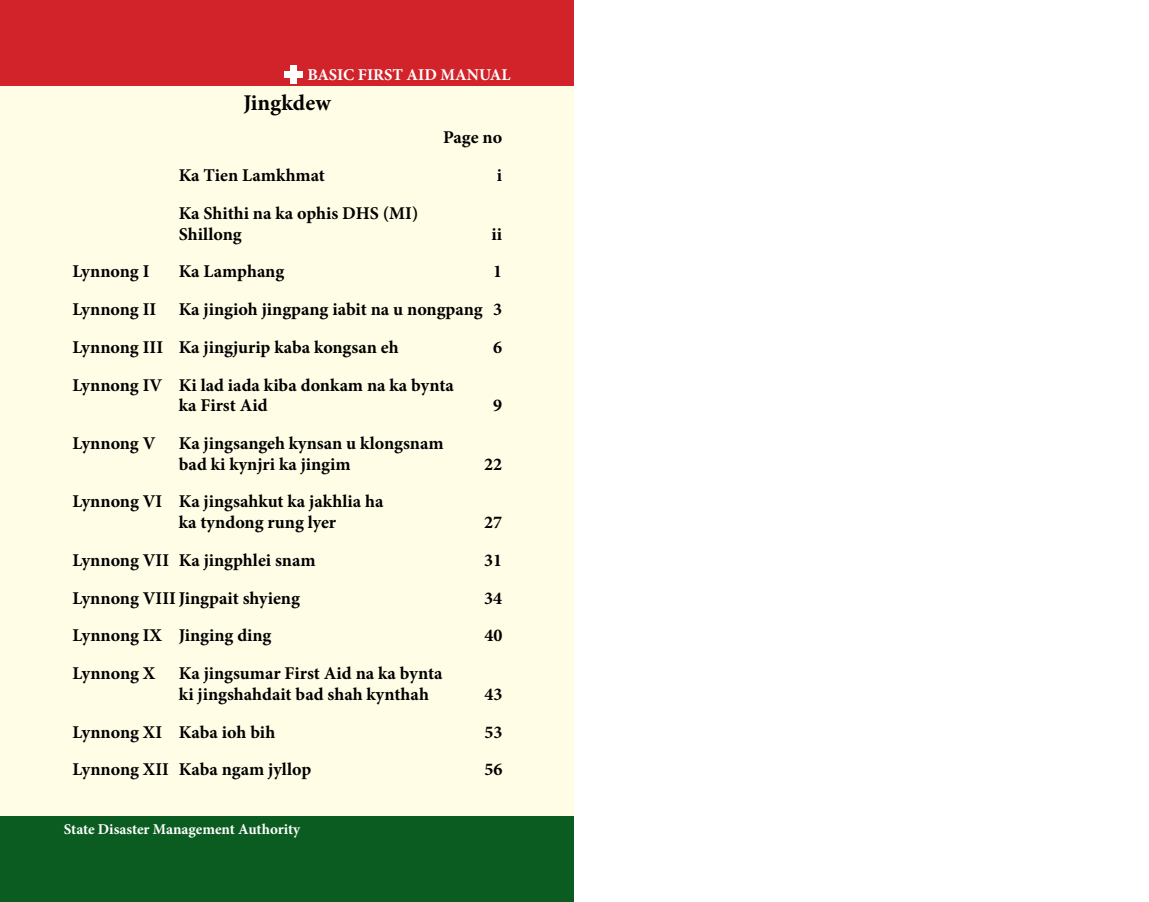
<style>
.page{position:relative;width:1149px;height:902px;background:#fff}
.page>*{position:absolute;margin:0;border:0;box-sizing:border-box;transform-origin:0 0}
.t1{font:700 22.5px "Minion Pro";color:#000}
.t2{font:700 18px/20.7px "Minion Pro";color:#000}
.t3{font:700 16.5px "Minion Pro";color:#fff}
.t4{font:700 15px "Minion Pro";letter-spacing:-.005em;color:#fff}
</style>
<div class="page">
<div style="left:0;top:0;width:574px;height:901px;background:#fffde5"></div>
<div style="left:0;top:0;width:574px;height:85px;background:#d2232a"></div>
<div style="left:0;top:816px;width:574px;height:85px;background:#0b5c20"></div>
<svg style="left:290px;top:65px;width:6px;height:6px"></svg>
<div style="left:296px;top:71px;width:7px;height:7px;background:#fff"></div>
<svg style="left:290px;top:78px;width:6px;height:6px"></svg>
<div style="left:290px;top:71px;width:6px;height:7px;background:#fff"></div>
<div style="left:284px;top:71px;width:6px;height:7px;background:#fff"></div>
<p class="t3" style="left:307px;top:63px;width:204px">BASIC FIRST AID MANUAL</p>
<p class="t1" style="left:243px;top:87px;width:89px">Jingkdew</p>
<p class="t2" style="left:443px;top:127px;width:61px">Page no</p>
<p class="t2" style="left:179px;top:165px;width:148px">Ka Tien Lamkhmat</p>
<p class="t2" style="left:496px;top:165px;width:7px">i</p>
<p class="t2" style="left:179px;top:202px;width:241px">Ka Shithi na ka ophis DHS (MI)<br>Shillong</p>
<p class="t2" style="left:491px;top:223px;width:12px">ii</p>
<p class="t2" style="left:72px;top:261px;width:79px">Lynnong I</p>
<p class="t2" style="left:179px;top:261px;width:107px">Ka Lamphang</p>
<p class="t2" style="left:72px;top:252px;width:431px;line-height:37.7px;text-align:justify;text-indent:420px">1<br>Lynnong II Ka jingioh jingpang iabit na u nongpang 3<br>Lynnong III Ka jingjurip kaba kongsan eh</p>
<p class="t2" style="left:493px;top:336px;width:10px">6</p>
<p class="t2" style="left:179px;top:374px;width:276px;text-indent:-106px">Lynnong IV Ki lad iada kiba donkam na ka bynta ka First Aid</p>
<p class="t2" style="left:72px;top:432px;width:85px">Lynnong V</p>
<p class="t2" style="left:179px;top:432px;width:266px">Ka jingsangeh kynsan u klongsnam bad ki kynjri ka jingim</p>
<p class="t2" style="left:179px;top:491px;width:206px;text-indent:-106px">Lynnong VI Ka jingsahkut ka jakhlia ha ka tyndong rung lyer</p>
<p class="t2" style="left:493px;top:395px;width:10px">9</p>
<p class="t2" style="left:484px;top:453px;width:19px">22</p>
<p class="t2" style="left:484px;top:512px;width:19px">27</p>
<p class="t2" style="left:72px;top:549px;width:244px">Lynnong VII Ka jingphlei snam</p>
<p class="t2" style="left:484px;top:549px;width:19px">31</p>
<p class="t2" style="left:72px;top:587px;width:229px">Lynnong VIII Jingpait shyieng</p>
<p class="t2" style="left:484px;top:587px;width:19px">34</p>
<p class="t2" style="left:72px;top:625px;width:200px">Lynnong IX Jinging ding</p>
<p class="t2" style="left:484px;top:625px;width:19px">40</p>
<p class="t2" style="left:72px;top:662px;width:84px">Lynnong X</p>
<p class="t2" style="left:179px;top:662px;width:265px">Ka jingsumar First Aid na ka bynta ki jingshahdait bad shah kynthah</p>
<p class="t2" style="left:484px;top:683px;width:19px">43</p>
<p class="t2" style="left:73px;top:721px;width:204px">Lynnong XI Kaba ioh bih</p>
<p class="t2" style="left:484px;top:721px;width:19px">53</p>
<p class="t2" style="left:73px;top:758px;width:240px">Lynnong XII Kaba ngam jyllop</p>
<p class="t2" style="left:484px;top:758px;width:19px">56</p>
<p class="t4" style="left:64px;top:818px;width:238px">State Disaster Management Authority</p>
</div>
